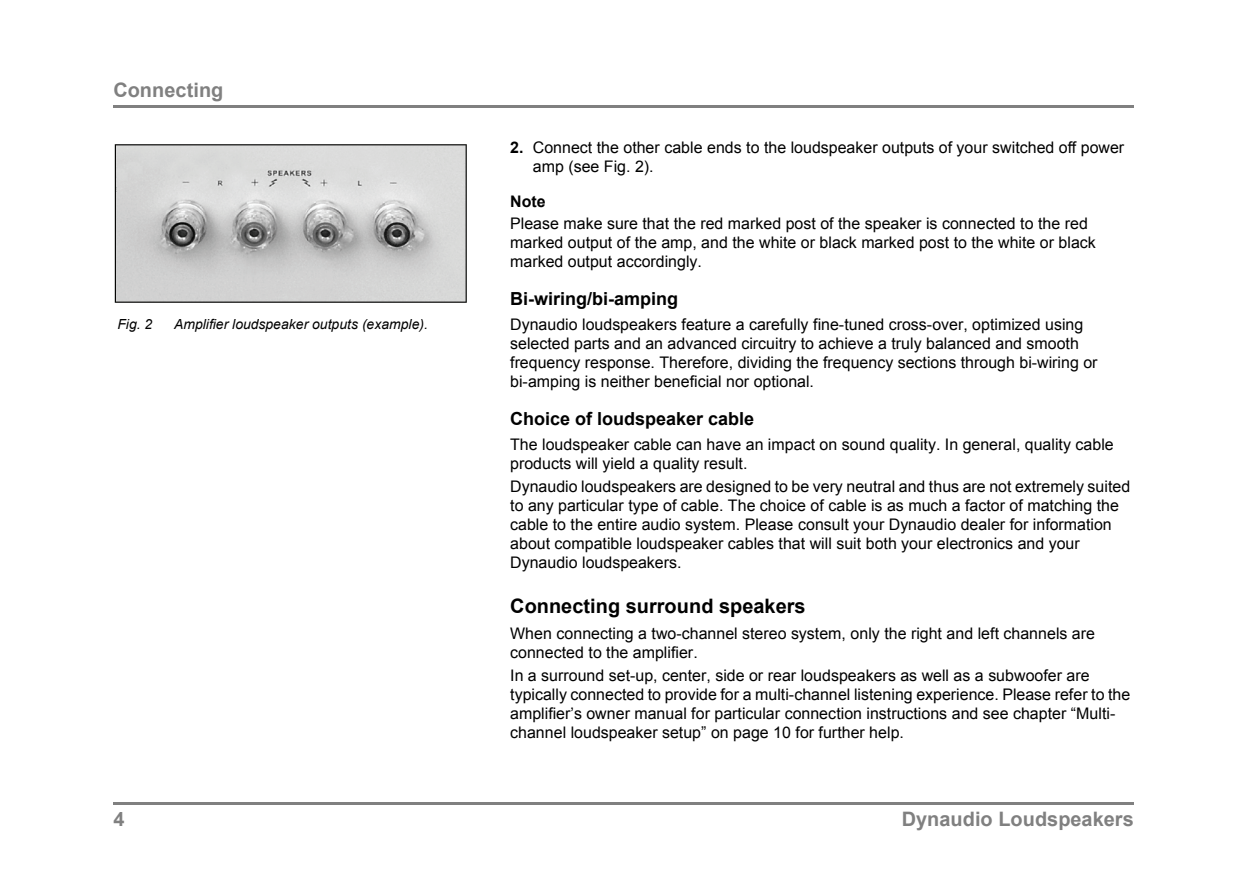
<style>
.page{position:relative;width:1248px;height:896px;background:#fff}
.page>*{position:absolute;margin:0;border:0;box-sizing:border-box;transform-origin:0 0}
.t1{font:700 20px "Arial";letter-spacing:.005em;color:#808080}
.t2{font:700 20px "Arial";letter-spacing:.005em;color:#000}
.t3{font:700 18px "Arial";color:#000}
.t4{font:16px/19px "Arial";color:#000}
.t5{font:700 16px "Arial";color:#000}
.t6{font:italic 14px "Arial";letter-spacing:.005em;color:#000}
.s1{font-weight:700}
</style>
<div class="page">
<hr style="left:113px;top:802px;width:1021px;height:2px;background:#808080">
<hr style="left:113px;top:105px;width:1021px;height:2px;background:#808080">
<img style="left:114px;top:144px;width:353px;height:159px">
<p class="t1" style="left:113px;top:79px;width:112px">Connecting</p>
<p class="t6" style="left:117px;top:316px;width:36px">Fig. 2</p>
<p class="t6" style="left:174px;top:316px;width:255px">Amplifier loudspeaker outputs (example).</p>
<p class="t4" style="left:533px;top:138px;width:593px;text-indent:-23px"><span class="s1">2.</span> Connect the other cable ends to the loudspeaker outputs of your switched off power amp (see Fig. 2).</p>
<p class="t5" style="left:510px;top:192px;width:37px">Note</p>
<p class="t4" style="left:510px;top:214px;width:587px">Please make sure that the red marked post of the speaker is connected to the red marked output of the amp, and the white or black marked post to the white or black marked output accordingly.</p>
<p class="t3" style="left:510px;top:289px;width:169px">Bi-wiring/bi-amping</p>
<p class="t4" style="left:510px;top:315px;width:589px">Dynaudio loudspeakers feature a carefully fine-tuned cross-over, optimized using selected parts and an advanced circuitry to achieve a truly balanced and smooth frequency response. Therefore, dividing the frequency sections through bi-wiring or bi-amping is neither beneficial nor optional.</p>
<p class="t3" style="left:510px;top:409px;width:245px">Choice of loudspeaker cable</p>
<p class="t4" style="left:510px;top:435px;width:605px">The loudspeaker cable can have an impact on sound quality. In general, quality cable products will yield a quality result.</p>
<p class="t4" style="left:510px;top:477px;width:622px">Dynaudio loudspeakers are designed to be very neutral and thus are not extremely suited to any particular type of cable. The choice of cable is as much a factor of matching the cable to the entire audio system. Please consult your Dynaudio dealer for information about compatible loudspeaker cables that will suit both your electronics and your Dynaudio loudspeakers.</p>
<p class="t2" style="left:510px;top:595px;width:297px">Connecting surround speakers</p>
<p class="t4" style="left:510px;top:624px;width:586px">When connecting a two-channel stereo system, only the right and left channels are connected to the amplifier.</p>
<p class="t4" style="left:510px;top:666px;width:622px">In a surround set-up, center, side or rear loudspeakers as well as a subwoofer are typically connected to provide for a multi-channel listening experience. Please refer to the amplifier’s owner manual for particular connection instructions and see chapter “Multi&shy;channel loudspeaker setup” on page 10 for further help.</p>
<p class="t1" style="left:113px;top:808px;width:13px">4</p>
<p class="t1" style="left:902px;top:808px;width:234px">Dynaudio Loudspeakers</p>
</div>
